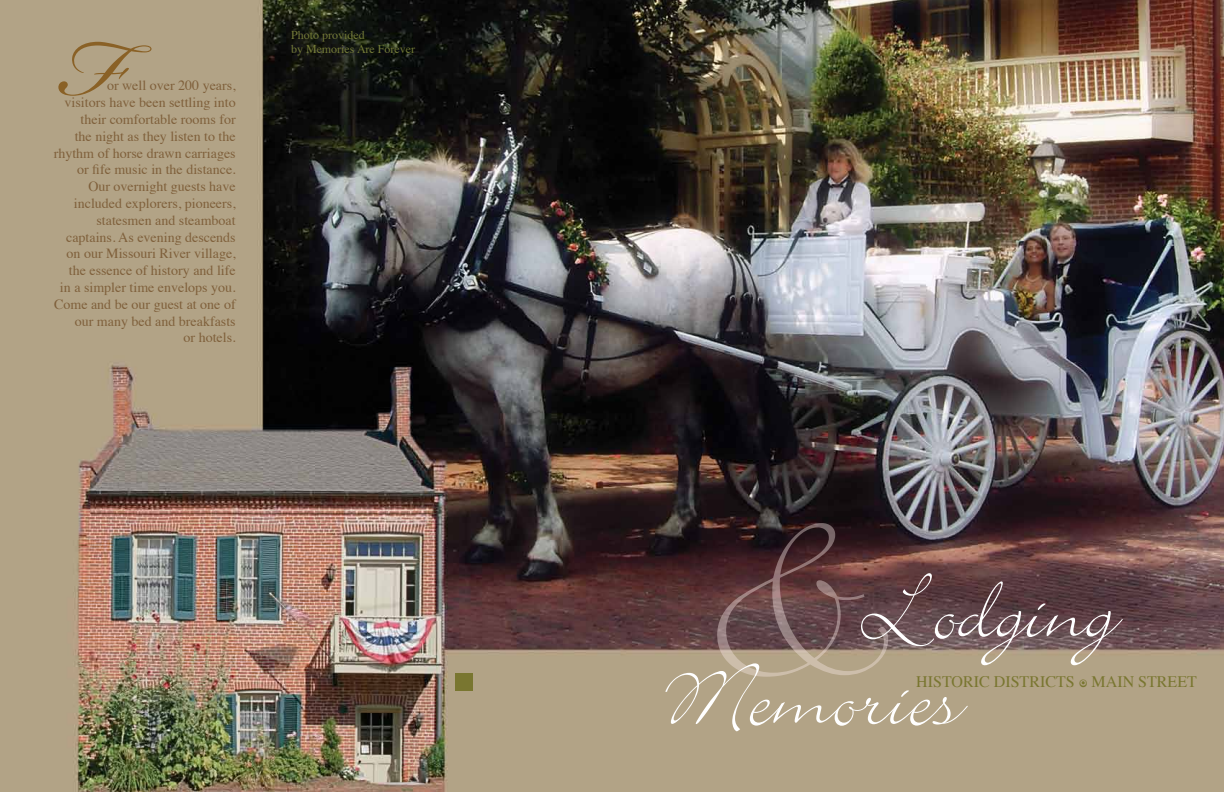
<style>
.page{position:relative;width:1224px;height:792px;background:#fff}
.page>*{position:absolute;margin:0;border:0;box-sizing:border-box;transform-origin:0 0}
.t1{font:273.2px "Bickley Script Let Plain";color:#f6e6e3}
.t2{font:120px "Bickham Script Pro";color:#8a6126}
.t3{font:104px/86.9px "Bickley Script Let Plain";color:#fff}
.t4{font:16px "Times";color:#797630}
.t5{font:14px/16.8px "Times";color:#7f603b;text-align:right}
.t6{font:12px/14.4px "Times";color:#737a38}
</style>
<div class="page">
<img style="left:0;top:0;width:1224px;height:792px">
<div style="left:455px;top:673px;width:18px;height:18px;background:#797630"></div>
<svg style="left:1080px;top:679px;width:7px;height:8px"></svg>
<h2 class="t2" style="left:56px;top:-18px;width:67px">F</h2>
<p class="t5" style="left:54px;top:76px;width:183px">or well over 200 years,<br>visitors have been settling into their comfortable rooms for<br>the night as they listen to the rhythm of horse drawn carriages or fife music in the distance.<br>Our overnight guests have included explorers, pioneers, statesmen and steamboat captains. As evening descends on our Missouri River village, the essence of history and life<br>in a simpler time envelops you.<br>Come and be our guest at one of our many bed and breakfasts<br>or hotels.</p>
<p class="t6" style="left:291px;top:27px;width:126px">Photo provided<br>by Memories Are Forever</p>
<h1 class="t1" style="left:692px;top:477px;width:207px">&amp;</h1>
<h3 class="t3" style="left:664px;top:574px;width:453px;text-indent:193px">Lodging<br>Memories</h3>
<p class="t4" style="left:916px;top:666px;width:282px">HISTORIC DISTRICTS MAIN STREET</p>
</div>
